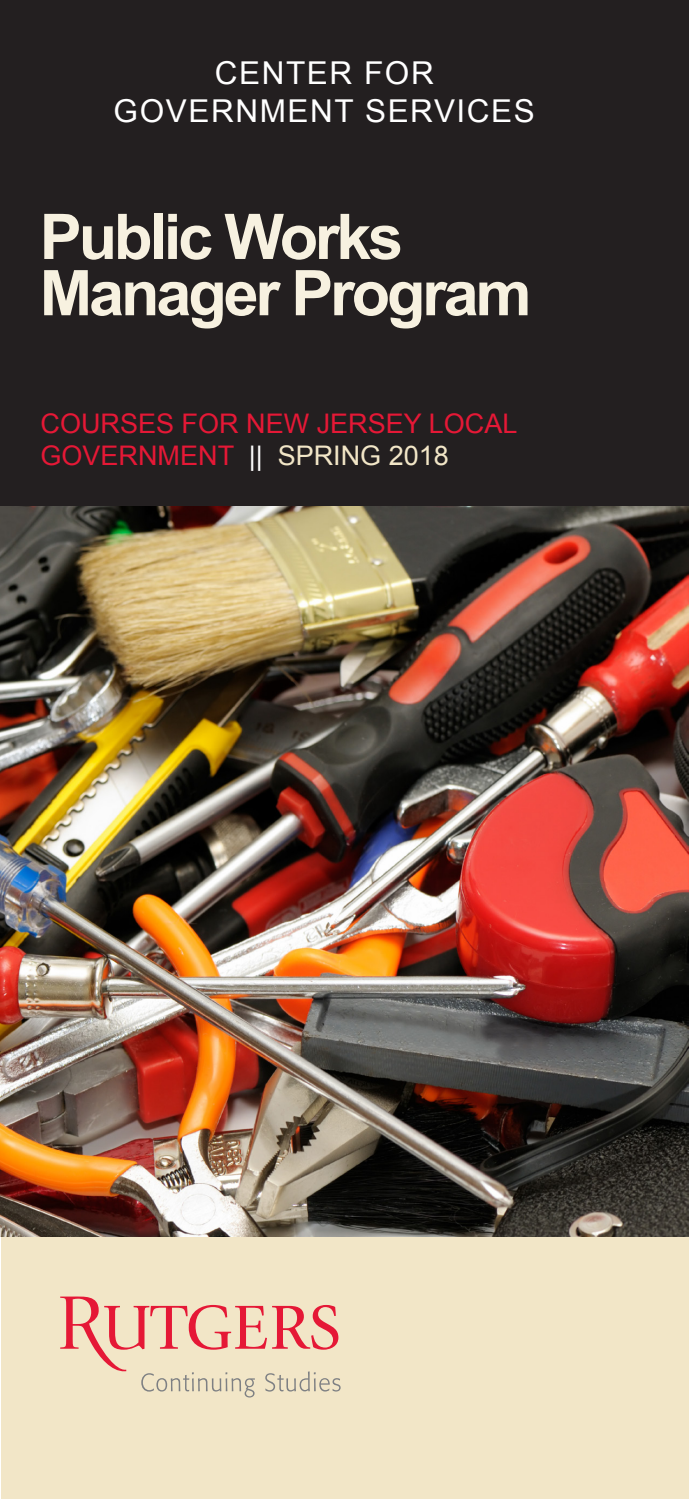
<style>
.page{position:relative;width:689px;height:1499px;background:#fff}
.page>*{position:absolute;margin:0;border:0;box-sizing:border-box;transform-origin:0 0}
.t1{font:700 63px "Arial";letter-spacing:-.05em;color:#f7f1e0}
.t2{font:31.5px "Arial";letter-spacing:.05em;color:#fff}
.t3{font:27px/32.4px "Arial";color:#e51836}
.s1{color:#fff}
.s2{color:#f2e6c7}
</style>
<div class="page">
<div style="left:0;top:0;width:688px;height:506px;background:#231f20"></div>
<div style="left:1px;top:1236px;width:687px;height:262px;background:#f2e6c7"></div>
<img style="left:0;top:506px;width:688px;height:730px">
<svg style="left:61px;top:1296px;width:279px;height:101px"></svg>
<p class="t2" style="left:215px;top:52px;width:220px">CENTER FOR</p>
<p class="t2" style="left:114px;top:90px;width:423px">GOVERNMENT SERVICES</p>
<p class="t1" style="left:40px;top:195px;width:365px">Public Works</p>
<p class="t1" style="left:40px;top:251px;width:493px">Manager Program</p>
<p class="t3" style="left:40px;top:407px;width:478px">COURSES FOR NEW JERSEY LOCAL<br>GOVERNMENT <span class="s1">||</span> <span class="s2">SPRING 2018</span></p>
</div>
